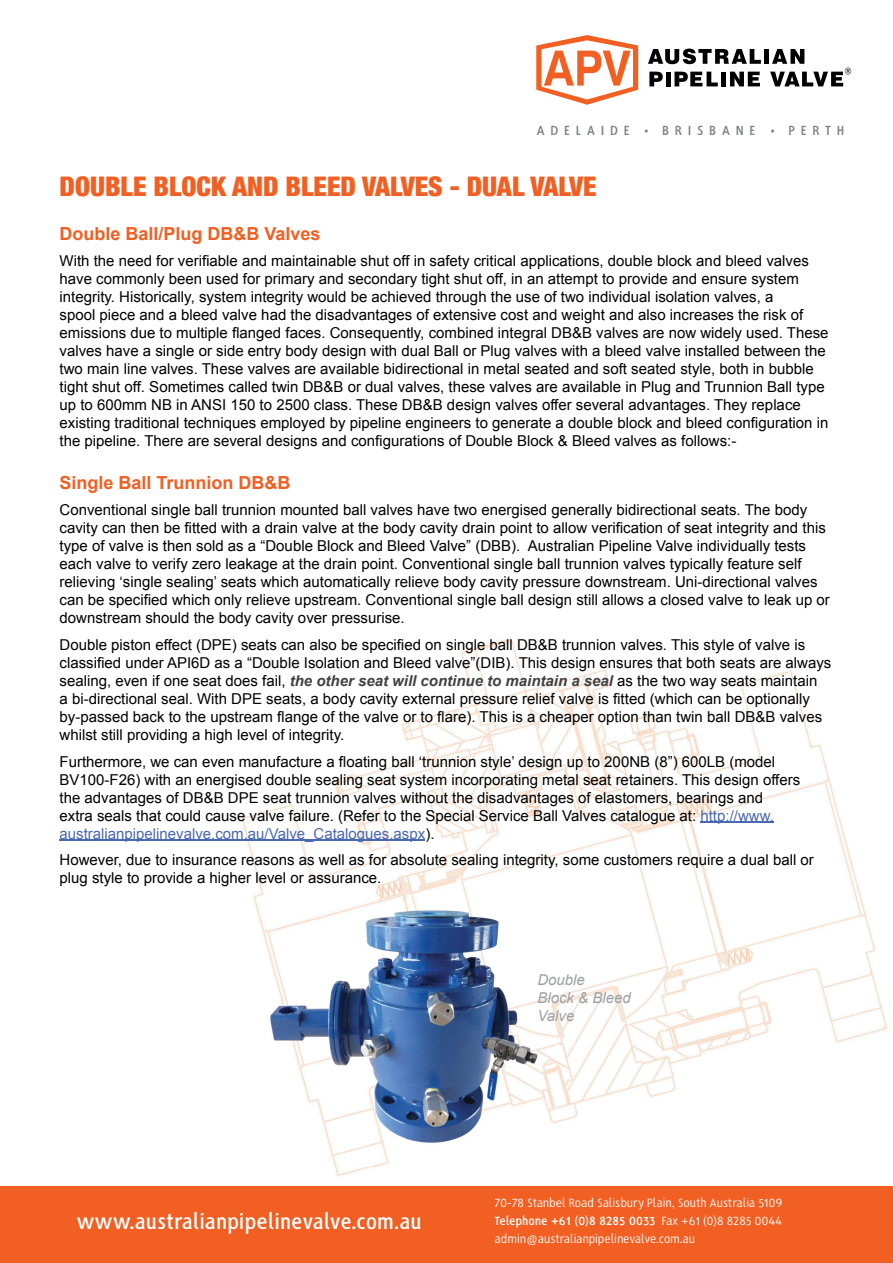
<style>
.page{position:relative;width:893px;height:1263px;background:#fff}
.page>*{position:absolute;margin:0;border:0;box-sizing:border-box;transform-origin:0 0}
.t1{font:900 condensed 27px "Helvetica Neue";color:#f15f22}
.t2{font:700 24px "HS Sans";color:#fff}
.t3{font:700 18px "Arial";color:#f15f22}
.t4{font:15px/18px "Arial";color:#000}
.t5{font:700 15px "HS Sans";letter-spacing:.375em;color:#808285}
.t6{font:italic 15px/18px "Arial";color:#9d9fa2}
.t7{font:13.5px/18px "HS Sans";color:#fff;text-align:justify}
.s1{font-size:10.5px}
.s2{font-weight:700;font-style:italic;color:#414042}
.s3{color:#4a68b1}
.s4{font-size:13.05px}
.s5{font-weight:700}
.s6{font-weight:700;font-size:13.05px}
</style>
<div class="page">
<img style="left:241px;top:638px;width:647px;height:538px">
<div style="left:0;top:1186px;width:893px;height:77px;background:#f15f22"></div>
<svg style="left:536px;top:35px;width:102px;height:70px"></svg>
<svg style="left:648px;top:49px;width:113px;height:15px"></svg>
<div style="left:764px;top:49px;width:5px;height:15px;background:#000"></div>
<svg style="left:649px;top:72px;width:14px;height:14px"></svg>
<div style="left:666px;top:72px;width:5px;height:14px;background:#000"></div>
<svg style="left:674px;top:72px;width:44px;height:14px"></svg>
<div style="left:721px;top:72px;width:5px;height:14px;background:#000"></div>
<svg style="left:730px;top:72px;width:30px;height:14px"></svg>
<svg style="left:770px;top:49px;width:81px;height:37px"></svg>
<hr style="left:700px;top:821px;width:74px;height:2px;background:#4a68b1">
<hr style="left:60px;top:839px;width:365px;height:2px;background:#4a68b1">
<img style="left:259px;top:894px;width:296px;height:272px">
<p class="t5" style="left:536px;top:123px;width:310px">ADELAIDE <span class="s1">•</span> BRISBANE <span class="s1">•</span> PERTH</p>
<h1 class="t1" style="left:60px;top:170px;width:539px">DOUBLE BLOCK AND BLEED VALVES - DUAL VALVE</h1>
<p class="t3" style="left:60px;top:221px;width:263px">Double Ball/Plug DB&amp;B Valves</p>
<p class="t4" style="left:60px;top:252px;width:771px">With the need for verifiable and maintainable shut off in safety critical applications, double block and bleed valves have commonly been used for primary and secondary tight shut off, in an attempt to provide and ensure system integrity. Historically, system integrity would be achieved through the use of two individual isolation valves, a<br>spool piece and a bleed valve had the disadvantages of extensive cost and weight and also increases the risk of emissions due to multiple flanged faces. Consequently, combined integral DB&amp;B valves are now widely used. These valves have a single or side entry body design with dual Ball or Plug valves with a bleed valve installed between the two main line valves. These valves are available bidirectional in metal seated and soft seated style, both in bubble tight shut off. Sometimes called twin DB&amp;B or dual valves, these valves are available in Plug and Trunnion Ball type up to 600mm NB in ANSI 150 to 2500 class. These DB&amp;B design valves offer several advantages. They replace existing traditional techniques employed by pipeline engineers to generate a double block and bleed configuration in the pipeline. There are several designs and configurations of Double Block &amp; Bleed valves as follows:-</p>
<p class="t3" style="left:60px;top:471px;width:233px">Single Ball Trunnion DB&amp;B</p>
<p class="t4" style="left:60px;top:501px;width:772px">Conventional single ball trunnion mounted ball valves have two energised generally bidirectional seats. The body cavity can then be fitted with a drain valve at the body cavity drain point to allow verification of seat integrity and this type of valve is then sold as a “Double Block and Bleed Valve” (DBB). Australian Pipeline Valve individually tests each valve to verify zero leakage at the drain point. Conventional single ball trunnion valves typically feature self relieving ‘single sealing’ seats which automatically relieve body cavity pressure downstream. Uni-directional valves can be specified which only relieve upstream. Conventional single ball design still allows a closed valve to leak up or downstream should the body cavity over pressurise.</p>
<p class="t4" style="left:60px;top:636px;width:773px">Double piston effect (DPE) seats can also be specified on single ball DB&amp;B trunnion valves. This style of valve is classified under API6D as a “Double Isolation and Bleed valve”(DIB). This design ensures that both seats are always sealing, even if one seat does fail, <span class="s2">the other seat will continue to maintain a seal</span> as the two way seats maintain<br>a bi-directional seal. With DPE seats, a body cavity external pressure relief valve is fitted (which can be optionally by-passed back to the upstream flange of the valve or to flare). This is a cheaper option than twin ball DB&amp;B valves whilst still providing a high level of integrity.</p>
<p class="t4" style="left:60px;top:752px;width:742px">Furthermore, we can even manufacture a floating ball ‘trunnion style’ design up to 200NB (8”) 600LB (model BV100-F26) with an energised double sealing seat system incorporating metal seat retainers. This design offers the advantages of DB&amp;B DPE seat trunnion valves without the disadvantages of elastomers, bearings and extra seals that could cause valve failure. (Refer to the Special Service Ball Valves catalogue at: <span class="s3">http://www. australianpipelinevalve.com.au/Valve_Catalogues.aspx</span>).</p>
<p class="t4" style="left:60px;top:851px;width:756px">However, due to insurance reasons as well as for absolute sealing integrity, some customers require a dual ball or plug style to provide a higher level or assurance.</p>
<h2 class="t2" style="left:77px;top:1209px;width:347px">www.australianpipelinevalve.com.au</h2>
<p class="t6" style="left:537px;top:971px;width:95px">Double<br>Block &amp; Bleed<br>Valve</p>
<p class="t7" style="left:495px;top:1194px;width:289px">70-78 Stanbel Road Salisbury Plain, South Australia <span class="s4">5</span>109<br><span class="s5">Telephone +61 (0)8 828</span><span class="s6">5</span> <span class="s5">00</span><span class="s6">33</span> Fax +61 (0)8 828<span class="s4">5</span> 0044 admin@australianpipelinevalve.com.au</p>
</div>
